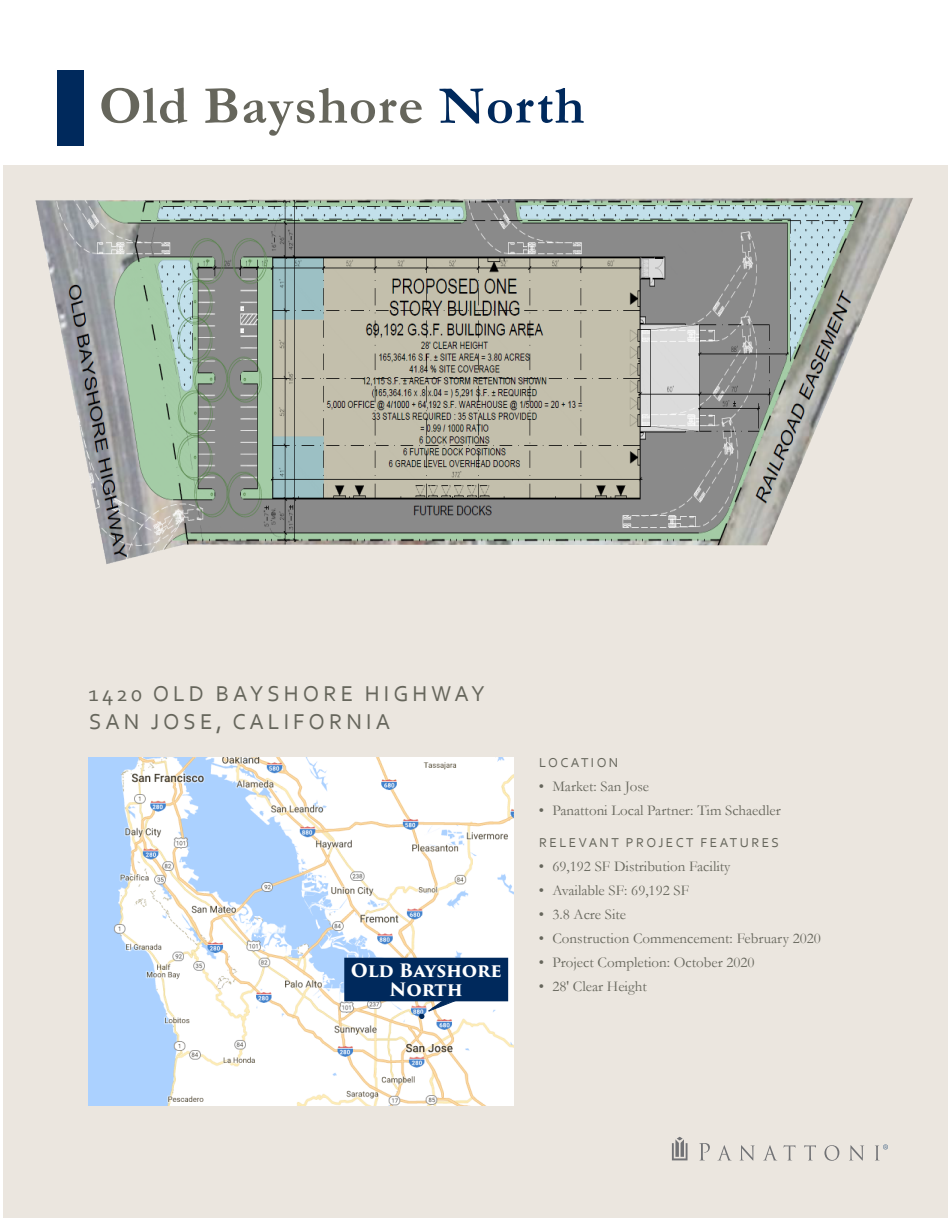
<style>
.page{position:relative;width:951px;height:1221px;background:#fff}
.page>*{position:absolute;margin:0;border:0;box-sizing:border-box;transform-origin:0 0}
.t1{font:700 54px "Garamond";letter-spacing:.02em;color:#66665c}
.t2{font:22.5px "Corbel";letter-spacing:.18em;color:#66665c}
.t3{font:700 18px/19.5px "Trajan Pro 3";letter-spacing:-.01em;color:#fff;text-align:center}
.t4{font:15px "Garamond";color:#66665c}
.t5{font:13.5px "Corbel";letter-spacing:.18em;color:#66665c}
.s1{color:#00295c}
</style>
<div class="page">
<div style="left:3px;top:165px;width:945px;height:1053px;background:#ebe6df"></div>
<div style="left:57px;top:70px;width:27px;height:76px;background:#00295c"></div>
<img style="left:35px;top:198px;width:878px;height:366px">
<svg style="left:699px;top:1143px;width:11px;height:17px"></svg>
<svg style="left:718px;top:1145px;width:13px;height:15px"></svg>
<svg style="left:740px;top:1145px;width:15px;height:16px"></svg>
<svg style="left:764px;top:1145px;width:12px;height:15px"></svg>
<svg style="left:783px;top:1145px;width:12px;height:15px"></svg>
<svg style="left:804px;top:1145px;width:12px;height:15px"></svg>
<svg style="left:824px;top:1145px;width:15px;height:16px"></svg>
<svg style="left:849px;top:1145px;width:15px;height:16px"></svg>
<svg style="left:672px;top:1137px;width:16px;height:23px"></svg>
<svg style="left:875px;top:1144px;width:13px;height:16px"></svg>
<img style="left:89px;top:757px;width:424px;height:348px">
<svg style="left:419px;top:1001px;width:44px;height:18px"></svg>
<div style="left:345px;top:958px;width:162px;height:43px;background:#00295c"></div>
<p class="t1" style="left:99px;top:69px;width:487px">Old Bayshore <span class="s1">North</span></p>
<p class="t2" style="left:89px;top:679px;width:398px">1420 OLD BAYSHORE HIGHWAY</p>
<p class="t2" style="left:89px;top:708px;width:302px">SAN JOSE, CALIFORNIA</p>
<p class="t3" style="left:351px;top:961px;width:152px">Old Bayshore<br>North</p>
<p class="t5" style="left:539px;top:755px;width:81px">LOCATION</p>
<p class="t4" style="left:539px;top:777px;width:112px">• Market: San Jose</p>
<p class="t4" style="left:539px;top:801px;width:243px">• Panattoni Local Partner: Tim Schaedler</p>
<p class="t5" style="left:539px;top:834px;width:241px">RELEVANT PROJECT FEATURES</p>
<p class="t4" style="left:539px;top:856px;width:193px">• 69,192 SF Distribution Facility</p>
<p class="t4" style="left:539px;top:880px;width:152px">• Available SF: 69,192 SF</p>
<p class="t4" style="left:539px;top:904px;width:89px">• 3.8 Acre Site</p>
<p class="t4" style="left:539px;top:928px;width:283px">• Construction Commencement: February 2020</p>
<p class="t4" style="left:539px;top:952px;width:217px">• Project Completion: October 2020</p>
<p class="t4" style="left:539px;top:976px;width:109px">• 28' Clear Height</p>
</div>
